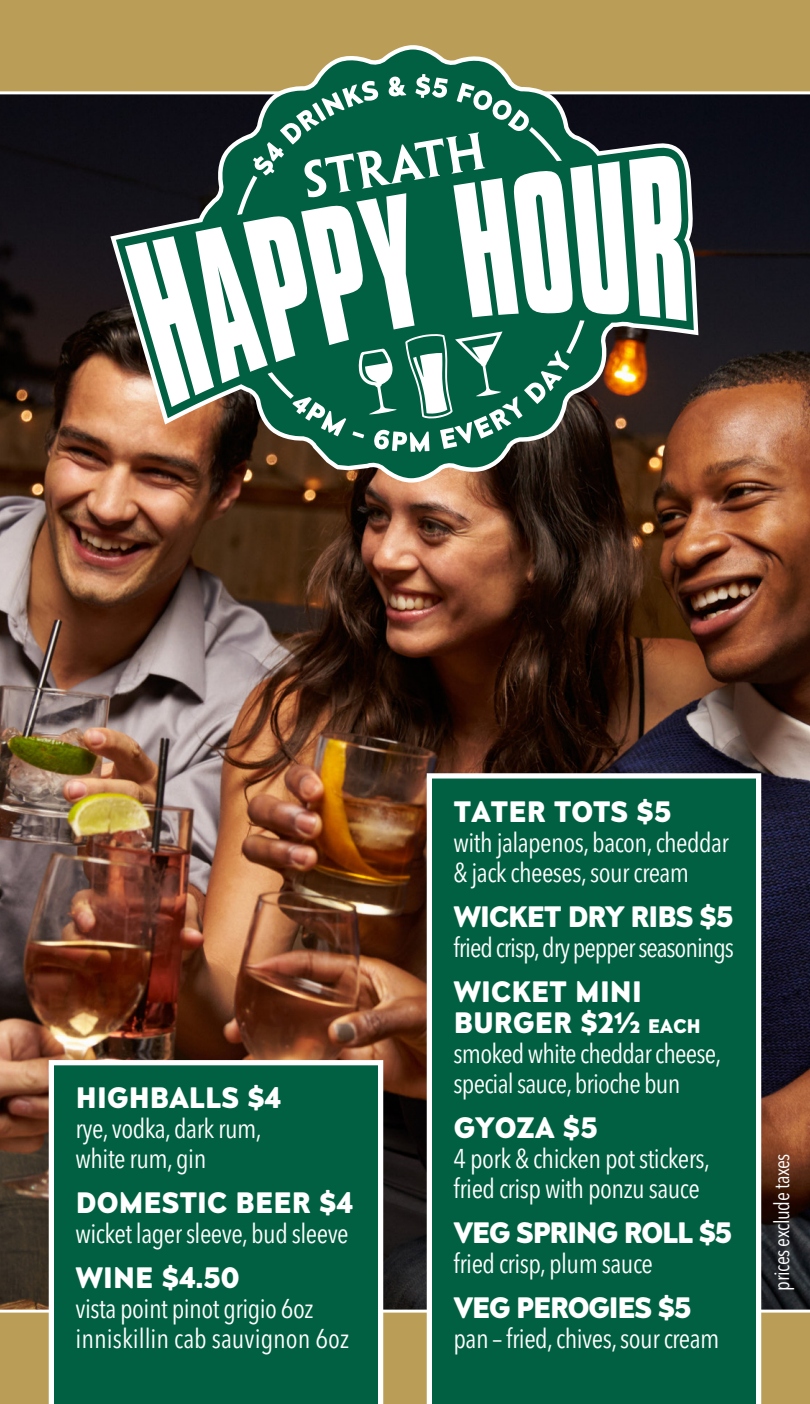
<style>
.page{position:relative;width:810px;height:1404px;background:#fff}
.page>*{position:absolute;margin:0;border:0;box-sizing:border-box;transform-origin:0 0}
.t1{font:condensed 27px/30px "Avenir Next LT Pro";letter-spacing:-.02em;color:#fff}
.t2{font:27px/31.5px "Canada 150 Display";letter-spacing:-.02em;color:#fff}
.t3{font:condensed 27px/30px "Avenir Next LT Pro";color:#fff}
.t4{font:condensed 27px "Avenir Next LT Pro";letter-spacing:-.04em;color:#fff}
.t5{font:27px "Canada 150 Display";letter-spacing:-.07em;color:#fff}
.t6{font:27px "Canada 150 Display";letter-spacing:-.06em;color:#fff}
.t7{font:condensed 21px "Avenir Next LT Pro";letter-spacing:-.02em;color:#fff}
.s1{font-size:18px}
</style>
<div class="page">
<img style="left:0;top:94px;width:810px;height:1216px">
<div style="left:0;top:0;width:810px;height:92px;background:#ba9d57"></div>
<div style="left:0;top:1312px;width:810px;height:92px;background:#ba9d57"></div>
<svg style="left:110px;top:45px;width:588px;height:438px;background:#7b5f41"></svg>
<svg style="left:116px;top:49px;width:578px;height:429px;background:#726a45"></svg>
<svg style="left:120px;top:74px;width:570px;height:378px"></svg>
<div style="left:424px;top:771px;width:340px;height:633px;background:#006041"></div>
<svg style="left:46px;top:1057px;width:340px;height:347px;background:#0e6649"></svg>
<p class="t2" style="left:76px;top:1082px;width:207px">HIGHBALLS $4</p>
<p class="t1" style="left:76px;top:1114px;width:188px">rye, vodka, dark rum, white rum, gin</p>
<p class="t2" style="left:76px;top:1187px;width:279px">DOMESTIC BEER $4</p>
<p class="t1" style="left:76px;top:1219px;width:275px">wicket lager sleeve, bud sleeve</p>
<p class="t2" style="left:76px;top:1262px;width:166px">WINE $4.50</p>
<p class="t3" style="left:76px;top:1294px;width:275px">vista point pinot grigio 6oz inniskillin cab sauvignon 6oz</p>
<p class="t2" style="left:454px;top:796px;width:220px">TATER TOTS $5</p>
<p class="t1" style="left:454px;top:827px;width:277px">with jalapenos, bacon, cheddar &amp; jack cheeses, sour cream</p>
<p class="t6" style="left:454px;top:896px;width:282px">WICKET DRY RIBS $5</p>
<p class="t4" style="left:454px;top:931px;width:282px">fried crisp, dry pepper seasonings</p>
<p class="t2" style="left:454px;top:976px;width:249px">WICKET MINI<br>BURGER $2½ <span class="s1">EACH</span></p>
<p class="t1" style="left:454px;top:1038px;width:269px">smoked white cheddar cheese, special sauce, brioche bun</p>
<p class="t2" style="left:454px;top:1112px;width:146px">GYOZA $5</p>
<p class="t1" style="left:454px;top:1143px;width:258px">4 pork &amp; chicken pot stickers, fried crisp with ponzu sauce</p>
<p class="t5" style="left:454px;top:1213px;width:280px">VEG SPRING ROLL $5</p>
<p class="t1" style="left:454px;top:1248px;width:201px">fried crisp, plum sauce</p>
<p class="t5" style="left:454px;top:1288px;width:240px">VEG PEROGIES $5</p>
<p class="t1" style="left:454px;top:1323px;width:267px">pan – fried, chives, sour cream</p>
<p class="t7" style="left:769px;top:1291px;width:139px;rotate:-90deg">prices exclude taxes</p>
</div>
